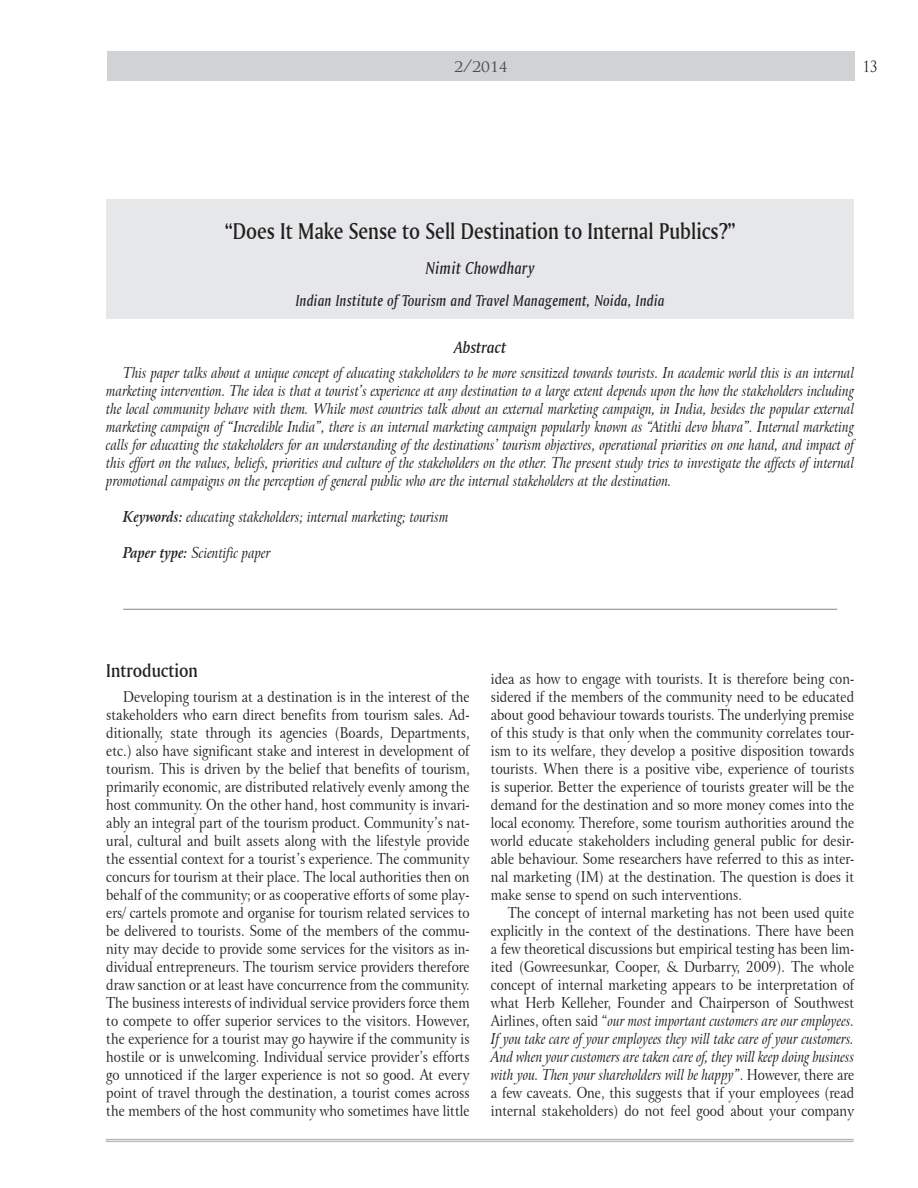
<style>
.page{position:relative;width:918px;height:1188px;background:#fff}
.page>*{position:absolute;margin:0;border:0;box-sizing:border-box;transform-origin:0 0}
.t1{font:24px "Amerigo CE Medium A";color:#231f20;scale:.85 1}
.t2{font:19.5px "Amerigo CE Medium A";color:#231f20;scale:.9 1}
.t3{font:18px "Amerigo CE Medium Italic A";letter-spacing:.025em;color:#231f20;scale:.85 1}
.t4{font:17.25px "Amerigo CE Medium Italic A";color:#231f20;scale:.95 1}
.t5{font:16.5px "Amerigo CE Medium Italic A";letter-spacing:.025em;color:#231f20;scale:.85 1}
.t6{font:16.5px "Trajan Pro";color:#4b4c4d}
.t7{font:15px/18px "Arrus CE";color:#231f20;text-align:justify;scale:.85 1}
.t8{font:italic 15px/18px "Arrus CE";color:#231f20;text-align:justify;scale:.85 1}
.t9{font:15px "Trajan Pro";color:#231f20;scale:.85 1}
.s1{font-weight:700}
.s2{font-style:italic}
</style>
<div class="page">
<div style="left:107px;top:51px;width:748px;height:30px;background:#d1d2d4"></div>
<hr style="left:106px;top:1139px;width:748px;height:1px;background:#b2b3b7">
<hr style="left:106px;top:1141px;width:748px;height:1px;background:#b2b3b7">
<div style="left:106px;top:200px;width:748px;height:119px;background:#e6e7e9"></div>
<hr style="left:123px;top:609px;width:714px;height:1px;background:#808285">
<p class="t6" style="left:454px;top:56px;width:55px">2/2014</p>
<p class="t9" style="left:863px;top:57px;width:19px">13</p>
<h1 class="t1" style="left:225px;top:217px;width:603px">“Does It Make Sense to Sell Destination to Internal Publics?”</h1>
<p class="t3" style="left:426px;top:257px;width:129px">Nimit Chowdhary</p>
<p class="t5" style="left:296px;top:291px;width:435px">Indian Institute of Tourism and Travel Management, Noida, India</p>
<p class="t4" style="left:454px;top:337px;width:56px">Abstract</p>
<p class="t8" style="left:106px;top:364px;width:881px;text-indent:17px">This paper talks about a unique concept of educating stakeholders to be more sensitized towards tourists. In academic world this is an internal marketing intervention. The idea is that a tourist’s experience at any destination to a large extent depends upon the how the stakeholders including the local community behave with them. While most countries talk about an external marketing campaign, in India, besides the popular external marketing campaign of “Incredible India”, there is an internal marketing campaign popularly known as “Atithi devo bhava”. Internal marketing calls for educating the stakeholders for an understanding of the destinations’ tourism objectives, operational priorities on one hand, and impact of this effort on the values, beliefs, priorities and culture of the stakeholders on the other. The present study tries to investigate the affects of internal promotional campaigns on the perception of general public who are the internal stakeholders at the destination.</p>
<p class="t8" style="left:123px;top:508px;width:384px"><span class="s1">Keywords:</span> educating stakeholders; internal marketing; tourism</p>
<p class="t8" style="left:123px;top:544px;width:175px"><span class="s1">Paper type:</span> Scientific paper</p>
<h2 class="t2" style="left:106px;top:659px;width:103px">Introduction</h2>
<p class="t7" style="left:106px;top:688px;width:429px;text-indent:17px">Developing tourism at a destination is in the interest of the stakeholders who earn direct benefits from tourism sales. Ad&shy;ditionally, state through its agencies (Boards, Departments, etc.) also have significant stake and interest in development of tourism. This is driven by the belief that benefits of tourism, primarily economic, are distributed relatively evenly among the host community. On the other hand, host community is invari&shy;ably an integral part of the tourism product. Community’s nat&shy;ural, cultural and built assets along with the lifestyle provide the essential context for a tourist’s experience. The community concurs for tourism at their place. The local authorities then on behalf of the community; or as cooperative efforts of some play&shy;ers/ cartels promote and organise for tourism related services to be delivered to tourists. Some of the members of the commu&shy;nity may decide to provide some services for the visitors as in&shy;dividual entrepreneurs. The tourism service providers therefore draw sanction or at least have concurrence from the community.<br>The business interests of individual service providers force them to compete to offer superior services to the visitors. However, the experience for a tourist may go haywire if the community is hostile or is unwelcoming. Individual service provider’s efforts go unnoticed if the larger experience is not so good. At every point of travel through the destination, a tourist comes across the members of the host community who sometimes have little</p>
<p class="t7" style="left:491px;top:670px;width:429px">idea as how to engage with tourists. It is therefore being con&shy;sidered if the members of the community need to be educated about good behaviour towards tourists. The underlying premise of this study is that only when the community correlates tour&shy;ism to its welfare, they develop a positive disposition towards tourists. When there is a positive vibe, experience of tourists is superior. Better the experience of tourists greater will be the demand for the destination and so more money comes into the local economy. Therefore, some tourism authorities around the world educate stakeholders including general public for desir&shy;able behaviour. Some researchers have referred to this as inter&shy;nal marketing (IM) at the destination. The question is does it make sense to spend on such interventions.</p>
<p class="t7" style="left:491px;top:904px;width:429px;text-indent:17px">The concept of internal marketing has not been used quite explicitly in the context of the destinations. There have been a few theoretical discussions but empirical testing has been lim&shy;ited (Gowreesunkar, Cooper, &amp; Durbarry, 2009). The whole concept of internal marketing appears to be interpretation of what Herb Kelleher, Founder and Chairperson of Southwest Airlines, often said “<span class="s2">our most important customers are our employees.<br>If you take care of your employees they will take care of your customers.<br>And when your customers are taken care of, they will keep doing business with you. Then your shareholders will be happy”</span>. However, there are a few caveats. One, this suggests that if your employees (read internal stakeholders) do not feel good about your company</p>
</div>
